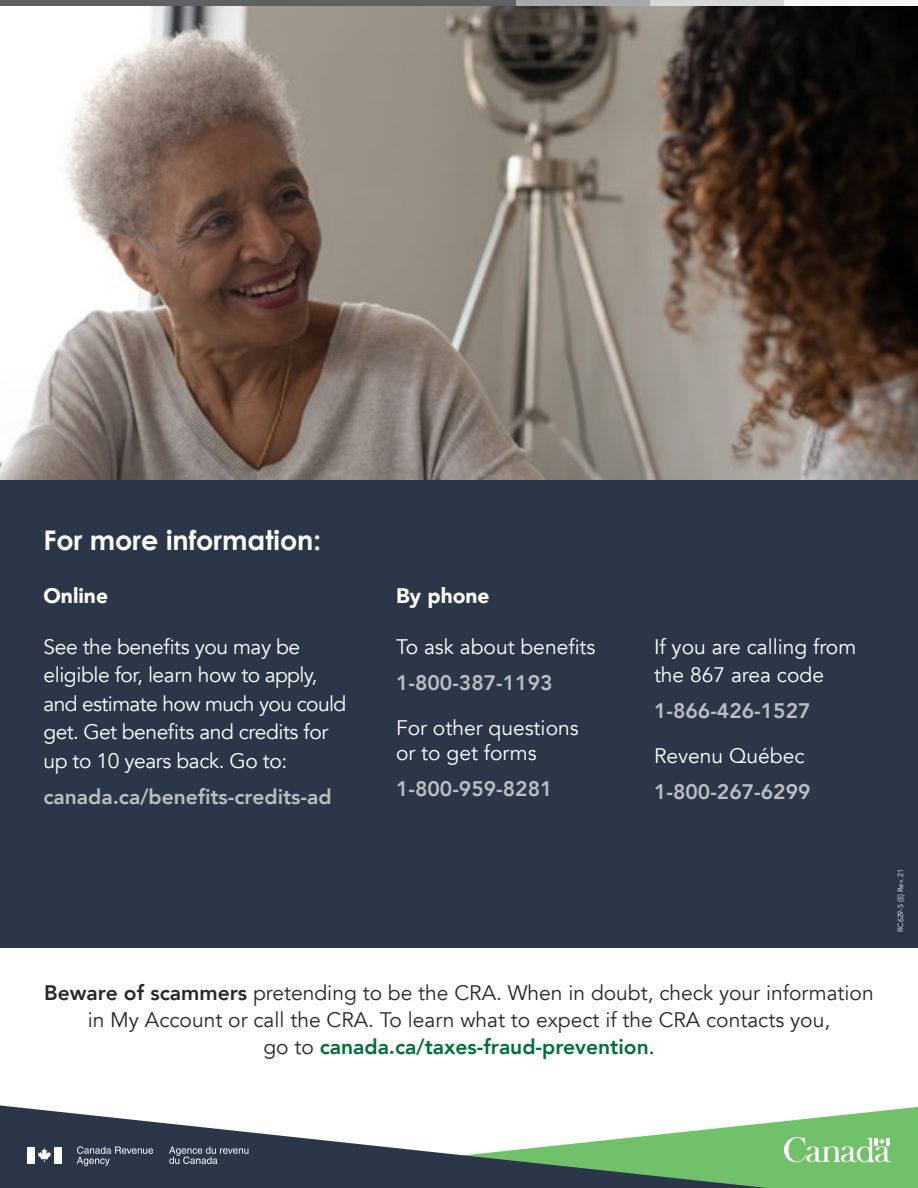
<style>
.page{position:relative;width:918px;height:1188px;background:#fff}
.page>*{position:absolute;margin:0;border:0;box-sizing:border-box;transform-origin:0 0}
.t1{font:700 27px "Century Gothic";color:#fff}
.t2{font:21px/27px "Avenir";color:#292829;text-align:center}
.t3{font:21px/28.5px "Avenir";letter-spacing:-.02em;color:#fff}
.t4{font:21px/25.5px "Avenir";color:#fff}
.t5{font:800 21px "Avenir";color:#bcbec0}
.t6{font:900 21px "Avenir";color:#fff}
.t7{font:300 7.5px "Avenir";color:#fff}
.s1{font-weight:800}
.s2{font-weight:800;color:#006e37}
.s3{color:#000}
</style>
<div class="page">
<div style="left:892px;top:1107px;width:26px;height:81px;background:#70c169"></div>
<svg style="left:0;top:1105px;width:892px;height:83px"></svg>
<div style="left:27px;top:1147px;width:8px;height:17px;background:#fff"></div>
<svg style="left:38px;top:1148px;width:13px;height:14px"></svg>
<div style="left:54px;top:1147px;width:8px;height:17px;background:#fff"></div>
<svg style="left:77px;top:1146px;width:76px;height:20px;background:#4d5766"></svg>
<svg style="left:169px;top:1147px;width:79px;height:17px"></svg>
<svg style="left:784px;top:1132px;width:107px;height:35px;background:#8ccd86"></svg>
<div style="left:784px;top:0;width:134px;height:7px;background:#f7f5f5"></div>
<div style="left:650px;top:0;width:134px;height:7px;background:#d6d7d8"></div>
<div style="left:515px;top:0;width:134px;height:7px;background:#a5a9ab"></div>
<div style="left:375px;top:0;width:140px;height:7px;background:#5f6061"></div>
<div style="left:0;top:0;width:381px;height:7px;background:#5f6061"></div>
<div style="left:0;top:480px;width:918px;height:468px;background:#2b3749"></div>
<img style="left:0;top:7px;width:918px;height:473px">
<p class="t1" style="left:44px;top:519px;width:279px">For more information:</p>
<p class="t6" style="left:44px;top:577px;width:66px">Online</p>
<p class="t3" style="left:44px;top:633px;width:304px">See the benefits you may be eligible for, learn how to apply, and estimate how much you could get. Get benefits and credits for up to 10 years back. Go to:</p>
<p class="t5" style="left:44px;top:780px;width:290px">canada.ca/benefits-credits-ad</p>
<p class="t6" style="left:396px;top:577px;width:95px">By phone</p>
<p class="t4" style="left:396px;top:634px;width:201px">To ask about benefits</p>
<p class="t5" style="left:396px;top:666px;width:158px">1-800-387-1193</p>
<p class="t4" style="left:396px;top:715px;width:184px">For other questions or to get forms</p>
<p class="t5" style="left:396px;top:772px;width:158px">1-800-959-8281</p>
<p class="t4" style="left:654px;top:632px;width:204px;line-height:28.5px">If you are calling from the 867 area code</p>
<p class="t5" style="left:654px;top:694px;width:158px">1-866-426-1527</p>
<p class="t4" style="left:654px;top:743px;width:152px">Revenu Québec</p>
<p class="t5" style="left:654px;top:775px;width:158px">1-800-267-6299</p>
<p class="t2" style="left:44px;top:980px;width:831px"><span class="s1">Beware of scammers</span> pretending to be the CRA. When in doubt, check your information in My Account or call the CRA. To learn what to expect if the CRA contacts you,<br>go to <span class="s2">canada.ca/taxes-fraud-prevention</span><span class="s3">.</span></p>
<p class="t7" style="left:896px;top:932px;width:65px;rotate:-90deg">RC629-5 (E) Rev. 21</p>
</div>
